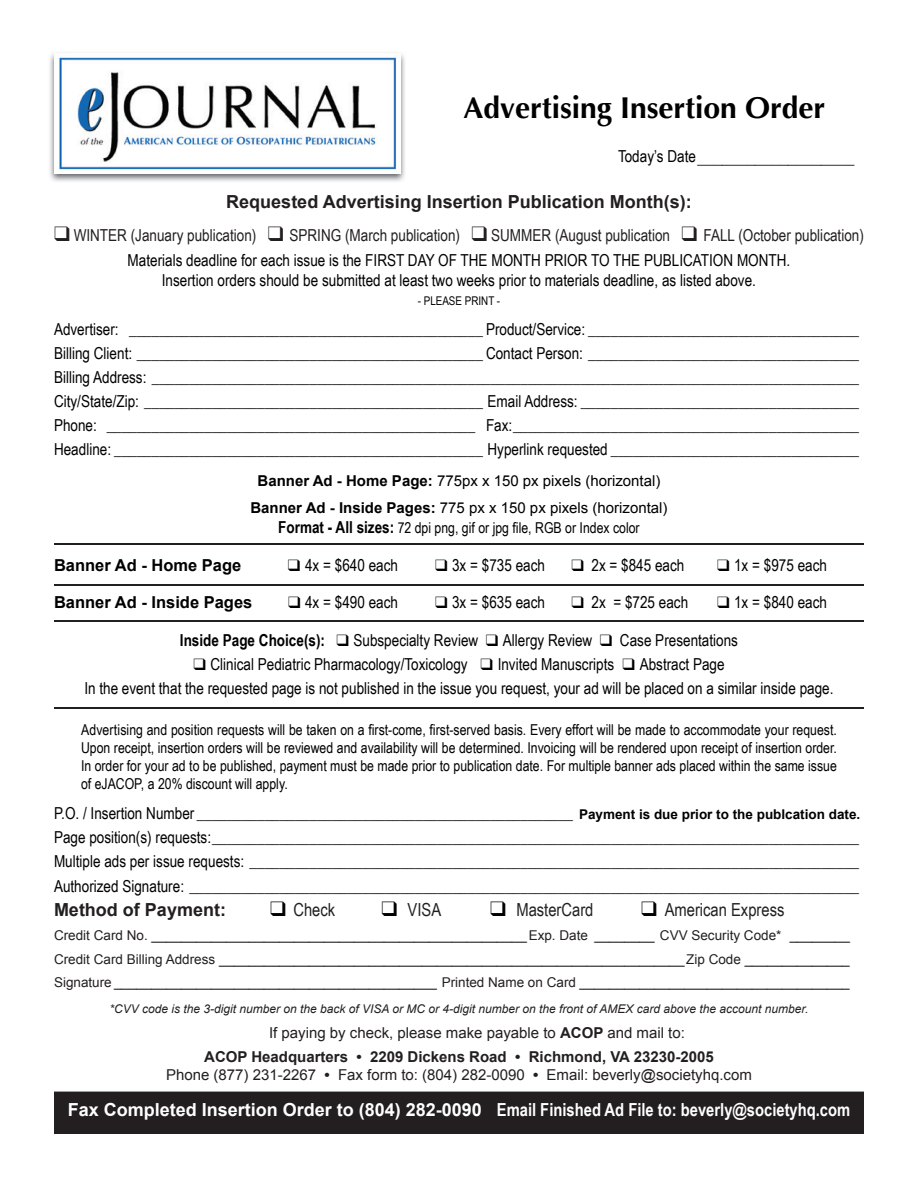
<style>
.page{position:relative;width:918px;height:1188px;background:#fff}
.page>*{position:absolute;margin:0;border:0;box-sizing:border-box;transform-origin:0 0}
.t1{font:700 30px "Optima";color:#000}
.t2{font:700 18px "Arial Narrow";color:#fff}
.t3{font:700 18px "Arial";color:#231f20}
.t4{font:18px "Arial Narrow";color:#231f20}
.t5{font:16.5px/24px "Arial Narrow";color:#000;text-align:justify}
.t6{font:16.5px/25.5px "Arial Narrow";color:#231f20;text-align:center}
.t7{font:700 16.5px "Arial";color:#000}
.t8{font:16.5px "Times New Roman";color:#000}
.t9{font:15px/18px "Arial Narrow";color:#000;text-align:justify}
.t10{font:700 15px/24.3px "Arial";color:#231f20}
.t11{font:15px/27.3px "Arial";color:#000;text-align:center}
.t12{font:15px "Arial";color:#231f20}
.t13{font:13.5px/23.7px "Arial";color:#231f20;text-align:justify}
.t14{font:italic 12px "Arial";color:#231f20}
.t15{font:12px "Arial Narrow";color:#000}
.s1{font-family:"Arial Narrow"}
.s2{color:#000}
.s3{font-weight:700}
.s4{font-weight:700;font-size:16.5px}
.s5{font-family:"Arial";font-weight:700;font-size:13.5px}
.s6{font-weight:400}
.s7{font-family:"Arial"}
</style>
<div class="page">
<hr style="left:54px;top:543px;width:810px;height:2px;background:#231f20">
<hr style="left:54px;top:584px;width:810px;height:1px;background:#231f20">
<hr style="left:54px;top:621px;width:810px;height:1px;background:#231f20">
<hr style="left:54px;top:707px;width:810px;height:2px;background:#231f20">
<div style="left:54px;top:1092px;width:810px;height:42px;background:#231f20"></div>
<img style="left:50px;top:54px;width:355px;height:128px">
<img style="left:54px;top:54px;width:346px;height:120px">
<h1 class="t1" style="left:463px;top:89px;width:363px">Advertising Insertion Order</h1>
<p class="t8" style="left:618px;top:145px;width:238px"><span class="s1">Today’s Date</span> ___________________</p>
<p class="t3" style="left:226px;top:189px;width:467px">Requested Advertising Insertion Publication Month(s):</p>
<p class="t6" style="left:54px;top:221px;width:811px">❑ WINTER (January publication) ❑ SPRING (March publication) ❑ SUMMER (August publication ❑ FALL (October publication)<br><span class="s2">Materials deadline for each issue is the FIRST DAY OF THE MONTH PRIOR TO THE PUBLICATION MONTH.</span></p>
<p class="t5" style="left:162px;top:267px;width:596px">Insertion orders should be submitted at least two weeks prior to materials deadline, as listed above.</p>
<p class="t15" style="left:418px;top:292px;width:84px">- PLEASE PRINT -</p>
<p class="t5" style="left:54px;top:316px;width:807px">Advertiser: _______________________________________________ Product/Service: ____________________________________ Billing Client: ______________________________________________ Contact Person: ____________________________________ Billing Address: ______________________________________________________________________________________________ City/State/Zip: _____________________________________________ Email Address: _____________________________________ Phone: _________________________________________________ Fax: ______________________________________________ Headline: _________________________________________________ Hyperlink requested _________________________________</p>
<p class="t11" style="left:250px;top:467px;width:419px"><span class="s3">Banner Ad - Home Page:</span> 775px x 150 px pixels (horizontal)<br><span class="s3">Banner Ad - Inside Pages:</span> 775 px x 150 px pixels (horizontal)</p>
<p class="t9" style="left:278px;top:518px;width:363px"><span class="s4">Format - All sizes:</span> 72 dpi png, gif or jpg file, RGB or Index color</p>
<p class="t7" style="left:54px;top:553px;width:189px">Banner Ad - Home Page</p>
<p class="t5" style="left:288px;top:552px;width:112px">❑ 4x = $640 each</p>
<p class="t5" style="left:435px;top:552px;width:112px">❑ 3x = $735 each</p>
<p class="t5" style="left:572px;top:552px;width:114px">❑ 2x = $845 each</p>
<p class="t5" style="left:717px;top:552px;width:112px">❑ 1x = $975 each</p>
<p class="t7" style="left:54px;top:590px;width:200px">Banner Ad - Inside Pages</p>
<p class="t5" style="left:288px;top:589px;width:112px">❑ 4x = $490 each</p>
<p class="t5" style="left:435px;top:589px;width:112px">❑ 3x = $635 each</p>
<p class="t5" style="left:572px;top:589px;width:118px">❑ 2x = $725 each</p>
<p class="t5" style="left:717px;top:589px;width:112px">❑ 1x = $840 each</p>
<p class="t5" style="left:180px;top:628px;width:560px"><span class="s3">Inside Page Choice(s):</span> ❑ Subspecialty Review ❑ Allergy Review ❑ Case Presentations</p>
<p class="t5" style="left:84px;top:652px;width:751px;text-align:center">❑ Clinical Pediatric Pharmacology/Toxicology ❑ Invited Manuscripts ❑ Abstract Page<br>In the event that the requested page is not published in the issue you request, your ad will be placed on a similar inside page.</p>
<p class="t9" style="left:81px;top:721px;width:757px">Advertising and position requests will be taken on a first-come, first-served basis. Every effort will be made to accommodate your request.<br>Upon receipt, insertion orders will be reviewed and availability will be determined. Invoicing will be rendered upon receipt of insertion order.<br>In order for your ad to be published, payment must be made prior to publication date. For multiple banner ads placed within the same issue of eJACOP, a 20% discount will apply.</p>
<p class="t5" style="left:54px;top:800px;width:808px">P.O. / Insertion Number __________________________________________________ <span class="s5">Payment is due prior to the publcation date.<br></span>Page position(s) requests: ______________________________________________________________________________________ Multiple ads per issue requests: _________________________________________________________________________________ Authorized Signature: _________________________________________________________________________________________</p>
<p class="t3" style="left:54px;top:897px;width:174px">Method of Payment:</p>
<p class="t4" style="left:270px;top:896px;width:67px"><span class="s2">❑</span> Check</p>
<p class="t4" style="left:381px;top:896px;width:61px"><span class="s2">❑</span> VISA</p>
<p class="t4" style="left:490px;top:896px;width:105px"><span class="s2">❑</span> MasterCard</p>
<p class="t4" style="left:641px;top:896px;width:145px"><span class="s2">❑</span> American Express</p>
<p class="t13" style="left:54px;top:923px;width:797px">Credit Card No. __________________________________________________Exp. Date ________ CVV Security Code* ________ Credit Card Billing Address ______________________________________________________________Zip Code ______________ Signature ___________________________________________ Printed Name on Card ____________________________________</p>
<p class="t14" style="left:109px;top:1001px;width:701px">*CVV code is the 3-digit number on the back of VISA or MC or 4-digit number on the front of AMEX card above the account number.</p>
<p class="t10" style="left:204px;top:1021px;width:511px;text-indent:65px"><span class="s6">If paying by check, please make payable to</span> ACOP <span class="s6">and mail to:<br></span>ACOP Headquarters • 2209 Dickens Road • Richmond, VA 23230-2005</p>
<p class="t12" style="left:166px;top:1065px;width:587px">Phone (877) 231-2267 <span class="s3">•</span> Fax form to: (804) 282-0090 <span class="s3">•</span> Email: beverly@societyhq.com</p>
<p class="t2" style="left:68px;top:1096px;width:784px"><span class="s7">Fax Completed Insertion Order to (804) 282-0090</span> Email Finished Ad File to: beverly@societyhq.com</p>
</div>
